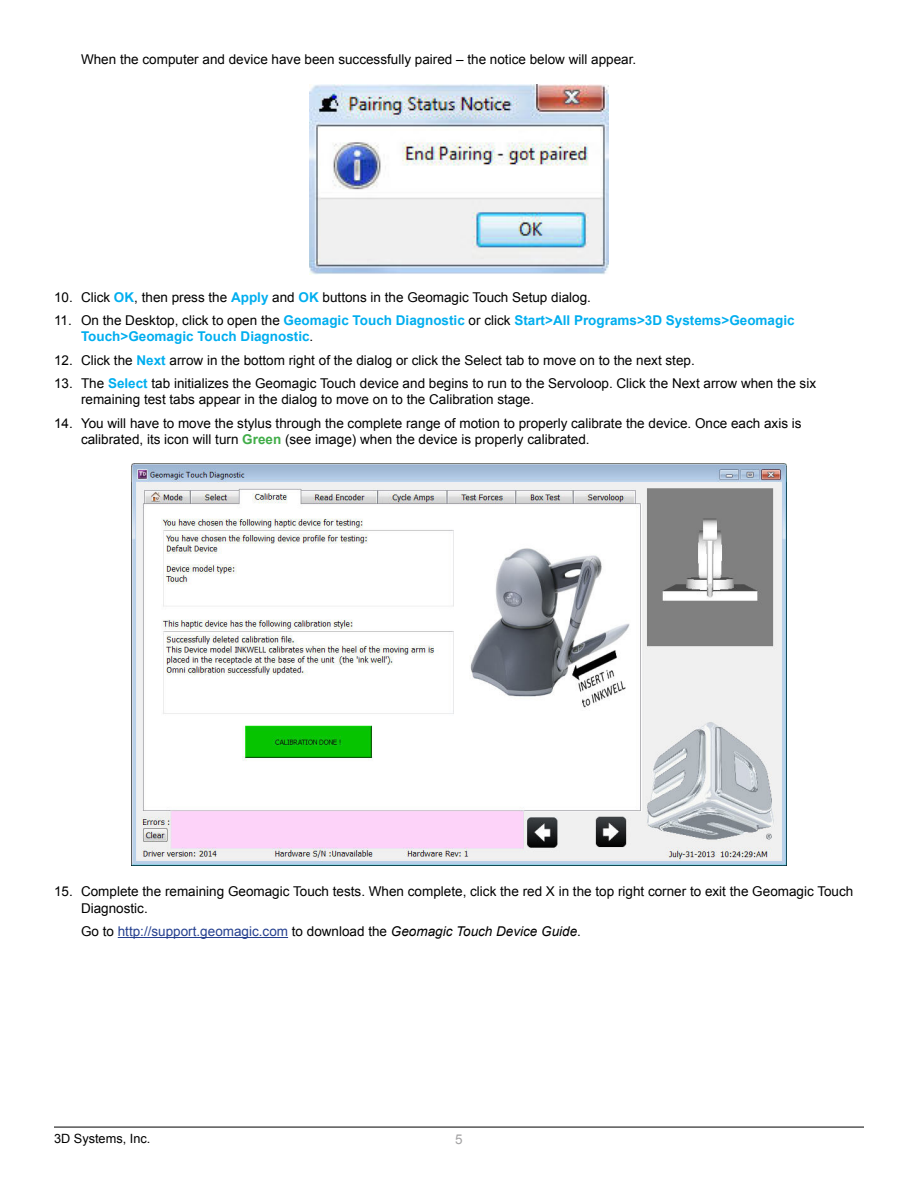
<style>
.page{position:relative;width:918px;height:1188px;background:#fff}
.page>*{position:absolute;margin:0;border:0;box-sizing:border-box;transform-origin:0 0}
.t1{font:13.5px/16.5px "Arial";color:#000}
.t2{font:700 13.5px/16.5px "Arial";color:#00aeef}
.t3{font:13.5px "Arial";color:#25408f}
.t4{font:13.5px "Arial";color:#a4a3a4}
.t5{font:12.75px "Arial";color:#000}
.s1{font-weight:700;color:#00aeef}
.s2{font-weight:400;color:#000}
.s3{font-weight:700;color:#41ad49}
.s4{color:#000}
.s5{font-style:italic;color:#000}
</style>
<div class="page">
<hr style="left:54px;top:1127px;width:810px;height:1px;background:#000">
<hr style="left:118px;top:937px;width:170px;height:1px;background:#25408f">
<img style="left:310px;top:84px;width:298px;height:190px">
<img style="left:131px;top:463px;width:656px;height:402px">
<p class="t1" style="left:81px;top:51px;width:557px">When the computer and device have been successfully paired – the notice below will appear.</p>
<p class="t1" style="left:54px;top:289px;width:538px">10. Click <span class="s1">OK</span>, then press the <span class="s1">Apply</span> and <span class="s1">OK</span> buttons in the Geomagic Touch Setup dialog.</p>
<p class="t2" style="left:81px;top:312px;width:715px;text-indent:-27px"><span class="s2">11. On the Desktop, click to open the</span> Geomagic Touch Diagnostic <span class="s2">or click</span> Start&gt;All Programs&gt;3D Systems&gt;Geomagic<br>Touch&gt;Geomagic Touch Diagnostic<span class="s2">.</span></p>
<p class="t1" style="left:54px;top:352px;width:642px">12. Click the <span class="s1">Next</span> arrow in the bottom right of the dialog or click the Select tab to move on to the next step.</p>
<p class="t1" style="left:81px;top:375px;width:737px;text-indent:-27px">13. The <span class="s1">Select</span> tab initializes the Geomagic Touch device and begins to run to the Servoloop. Click the Next arrow when the six remaining test tabs appear in the dialog to move on to the Calibration stage.</p>
<p class="t1" style="left:81px;top:415px;width:722px;text-indent:-27px">14. You will have to move the stylus through the complete range of motion to properly calibrate the device. Once each axis is calibrated, its icon will turn <span class="s3">Green</span> (see image) when the device is properly calibrated.</p>
<p class="t1" style="left:81px;top:883px;width:774px;text-indent:-27px">15. Complete the remaining Geomagic Touch tests. When complete, click the red X in the top right corner to exit the Geomagic Touch<br>Diagnostic.</p>
<p class="t3" style="left:81px;top:922px;width:502px"><span class="s4">Go to</span> http://support.geomagic.com <span class="s4">to download the</span> <span class="s5">Geomagic Touch Device Guide</span><span class="s4">.</span></p>
<p class="t5" style="left:54px;top:1130px;width:98px">3D Systems, Inc.</p>
<p class="t4" style="left:455px;top:1130px;width:9px">5</p>
</div>
